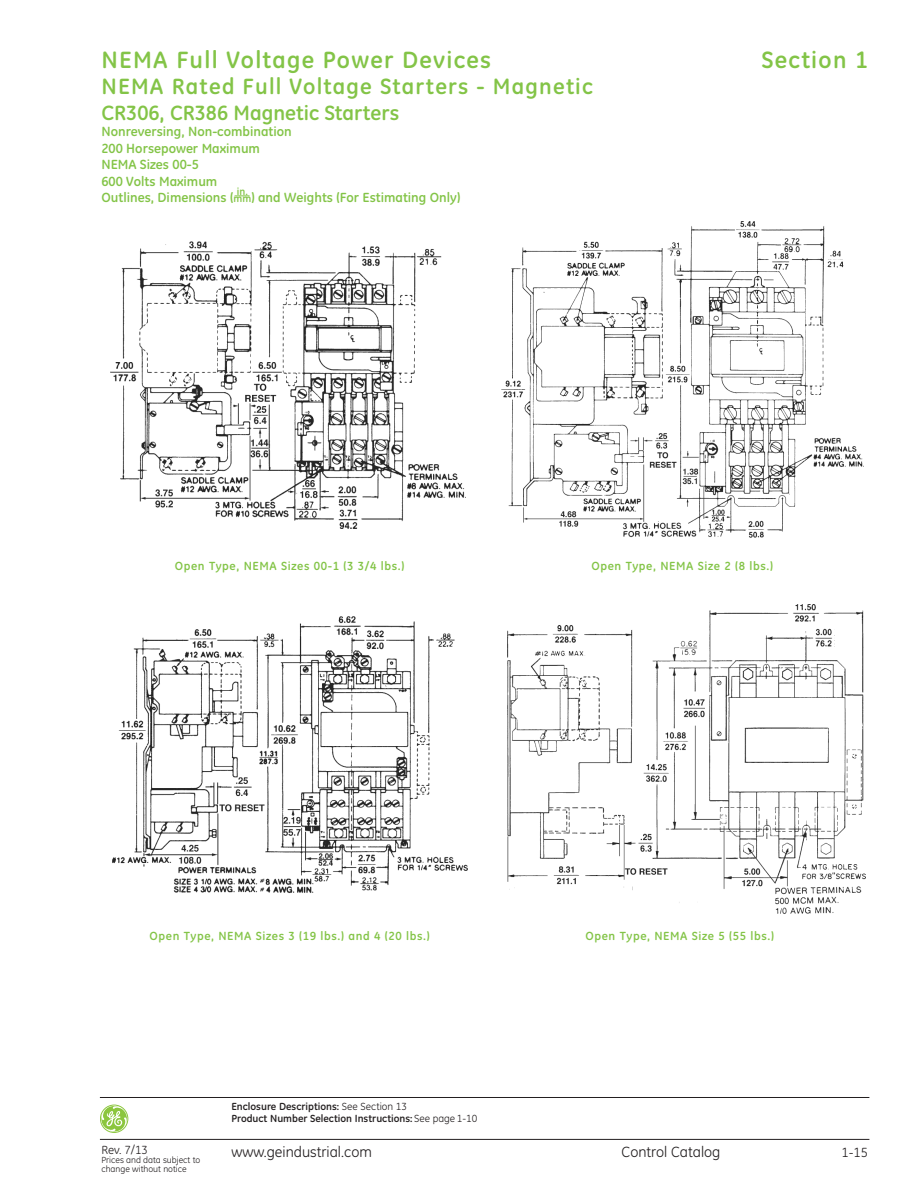
<style>
.page{position:relative;width:918px;height:1188px;background:#fff}
.page>*{position:absolute;margin:0;border:0;box-sizing:border-box;transform-origin:0 0}
.t1{font:700 24px "GE Inspira";letter-spacing:.055em;color:#83c447}
.t2{font:700 22.5px "GE Inspira";letter-spacing:.055em;color:#83c447}
.t3{font:700 21px "GE Inspira";color:#83c447}
.t4{font:15px "GE Inspira";color:#231f20}
.t5{font:700 13.5px/16.5px "GE Inspira";color:#83c447}
.t6{font:13.5px "GE Inspira";color:#231f20}
.t7{font:700 12px "GE Inspira";letter-spacing:.055em;color:#83c447}
.t8{font:12px "GE Inspira";color:#231f20}
.t9{font:700 10.5px/12px "GE Inspira";color:#231f20}
.t10{font:700 10.5px "GE Inspira";color:#83c447}
.t11{font:9px/9px "GE Inspira";color:#231f20}
.s1{font-size:10.5px}
.s2{font-weight:400}
</style>
<div class="page">
<hr style="left:100px;top:1097px;width:769px;height:1px;background:#231f20">
<hr style="left:100px;top:1139px;width:769px;height:1px;background:#231f20">
<div style="left:100px;top:1105px;width:28px;height:28px;border:1px solid #8bc63e;border-radius:50%"></div>
<svg style="left:101px;top:1106px;width:26px;height:26px"></svg>
<img style="left:110px;top:241px;width:356px;height:288px">
<img style="left:112px;top:617px;width:355px;height:276px">
<img style="left:501px;top:221px;width:363px;height:317px">
<img style="left:507px;top:605px;width:358px;height:309px">
<svg style="left:235px;top:195px;width:15px;height:1px"></svg>
<h1 class="t1" style="left:101px;top:52px;width:391px">NEMA Full Voltage Power Devices</h1>
<h2 class="t2" style="left:101px;top:78px;width:493px">NEMA Rated Full Voltage Starters - Magnetic</h2>
<h3 class="t3" style="left:101px;top:105px;width:299px">CR306, CR386 Magnetic Starters</h3>
<p class="t5" style="left:101px;top:125px;width:360px">Nonreversing, Non-combination<br>200 Horsepower Maximum<br>NEMA Sizes 00-5<br>600 Volts Maximum<br>Outlines, Dimensions (<span class="s1">mm</span>) and Weights (For Estimating Only)</p>
<p class="t10" style="left:237px;top:188px;width:13px">in.</p>
<h1 class="t1" style="left:761px;top:52px;width:108px">Section 1</h1>
<p class="t7" style="left:175px;top:562px;width:231px">Open Type, NEMA Sizes 00-1 (3 3/4 lbs.)</p>
<p class="t7" style="left:591px;top:562px;width:183px">Open Type, NEMA Size 2 (8 lbs.)</p>
<p class="t7" style="left:150px;top:932px;width:282px">Open Type, NEMA Sizes 3 (19 lbs.) and 4 (20 lbs.)</p>
<p class="t7" style="left:586px;top:932px;width:190px">Open Type, NEMA Size 5 (55 lbs.)</p>
<p class="t8" style="left:101px;top:1145px;width:48px">Rev. 7/13</p>
<p class="t11" style="left:101px;top:1156px;width:101px">Prices and data subject to change without notice</p>
<p class="t9" style="left:231px;top:1102px;width:247px">Enclosure Descriptions: <span class="s2">See Section 13<br></span>Product Number Selection Instructions: <span class="s2">See page 1-10</span></p>
<p class="t4" style="left:231px;top:1147px;width:142px">www.geindustrial.com</p>
<p class="t4" style="left:622px;top:1147px;width:100px">Control Catalog</p>
<p class="t6" style="left:842px;top:1148px;width:28px">1-15</p>
</div>
